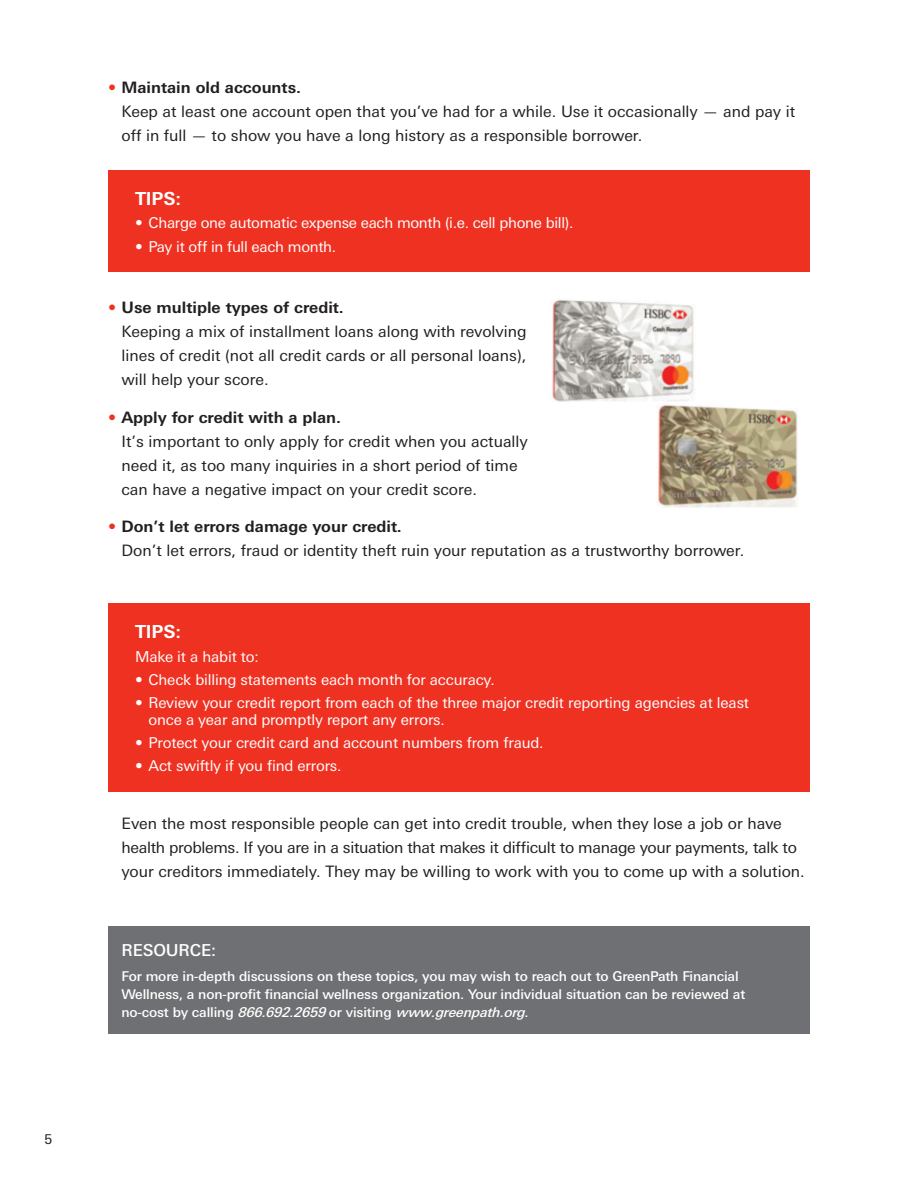
<style>
.page{position:relative;width:918px;height:1188px;background:#fff}
.page>*{position:absolute;margin:0;border:0;box-sizing:border-box;transform-origin:0 0}
.t1{font:700 18px "Univers Nextfor GTB";letter-spacing:-.01em;color:#fff}
.t2{font:500 16.5px "Univers Nextfor GTB";letter-spacing:-.01em;color:#fff}
.t3{font:15.75px/24px "Univers Nextfor GTB";color:#231f20}
.t4{font:15px/16.5px "Univers Nextfor GTB";letter-spacing:-.01em;color:#fff}
.t5{font:500 13.5px/18px "Univers Nextfor GTB";letter-spacing:-.01em;color:#fff}
.t6{font:13.5px "Univers Nextfor GTB";color:#231f20}
.s1{color:#ef3122}
.s2{font-weight:700}
.s3{font-style:italic}
</style>
<div class="page">
<div style="left:108px;top:926px;width:702px;height:108px;background:#6f7073"></div>
<img style="left:552px;top:299px;width:246px;height:209px">
<div style="left:108px;top:604px;width:702px;height:188px;background:#ef3122"></div>
<div style="left:108px;top:171px;width:702px;height:101px;background:#ef3122"></div>
<p class="t6" style="left:44px;top:1130px;width:9px">5</p>
<p class="t3" style="left:122px;top:74px;width:675px;text-indent:-14px"><span class="s1">•</span> <span class="s2">Maintain old accounts.<br></span>Keep at least one account open that you’ve had for a while. Use it occasionally — and pay it off in full — to show you have a long history as a responsible borrower.</p>
<p class="t1" style="left:135px;top:186px;width:48px">TIPS:</p>
<p class="t4" style="left:135px;top:214px;width:440px">• Charge one automatic expense each month (i.e. cell phone bill).</p>
<p class="t4" style="left:135px;top:237px;width:203px">• Pay it off in full each month.</p>
<p class="t3" style="left:122px;top:294px;width:407px;text-indent:-14px"><span class="s1">•</span> <span class="s2">Use multiple types of credit.<br></span>Keeping a mix of installment loans along with revolving lines of credit (not all credit cards or all personal loans), will help your score.</p>
<p class="t3" style="left:122px;top:404px;width:408px;text-indent:-14px"><span class="s1">•</span> <span class="s2">Apply for credit with a plan.<br></span>It’s important to only apply for credit when you actually need it, as too many inquiries in a short period of time can have a negative impact on your credit score.</p>
<p class="t3" style="left:122px;top:513px;width:624px;text-indent:-14px"><span class="s1">•</span> <span class="s2">Don’t let errors damage your credit.<br></span>Don’t let errors, fraud or identity theft ruin your reputation as a trustworthy borrower.</p>
<p class="t1" style="left:135px;top:619px;width:48px">TIPS:</p>
<p class="t4" style="left:135px;top:647px;width:125px">Make it a habit to:</p>
<p class="t4" style="left:135px;top:670px;width:361px">• Check billing statements each month for accuracy.</p>
<p class="t4" style="left:148px;top:694px;width:602px;text-indent:-14px">• Review your credit report from each of the three major credit reporting agencies at least once a year and promptly report any errors.</p>
<p class="t4" style="left:135px;top:733px;width:410px">• Protect your credit card and account numbers from fraud.</p>
<p class="t4" style="left:135px;top:757px;width:208px">• Act swiftly if you find errors.</p>
<p class="t3" style="left:122px;top:811px;width:685px">Even the most responsible people can get into credit trouble, when they lose a job or have health problems. If you are in a situation that makes it difficult to manage your payments, talk to your creditors immediately. They may be willing to work with you to come up with a solution.</p>
<p class="t2" style="left:122px;top:939px;width:96px">RESOURCE:</p>
<p class="t5" style="left:122px;top:966px;width:625px">For more in-depth discussions on these topics, you may wish to reach out to GreenPath Financial<br>Wellness, a non-profit financial wellness organization. Your individual situation can be reviewed at n o - c o st by c a l l i n g <span class="s3">866.692.2659</span>o r v i s i t i n g <span class="s3">www.greenpath.org</span>.</p>
</div>
